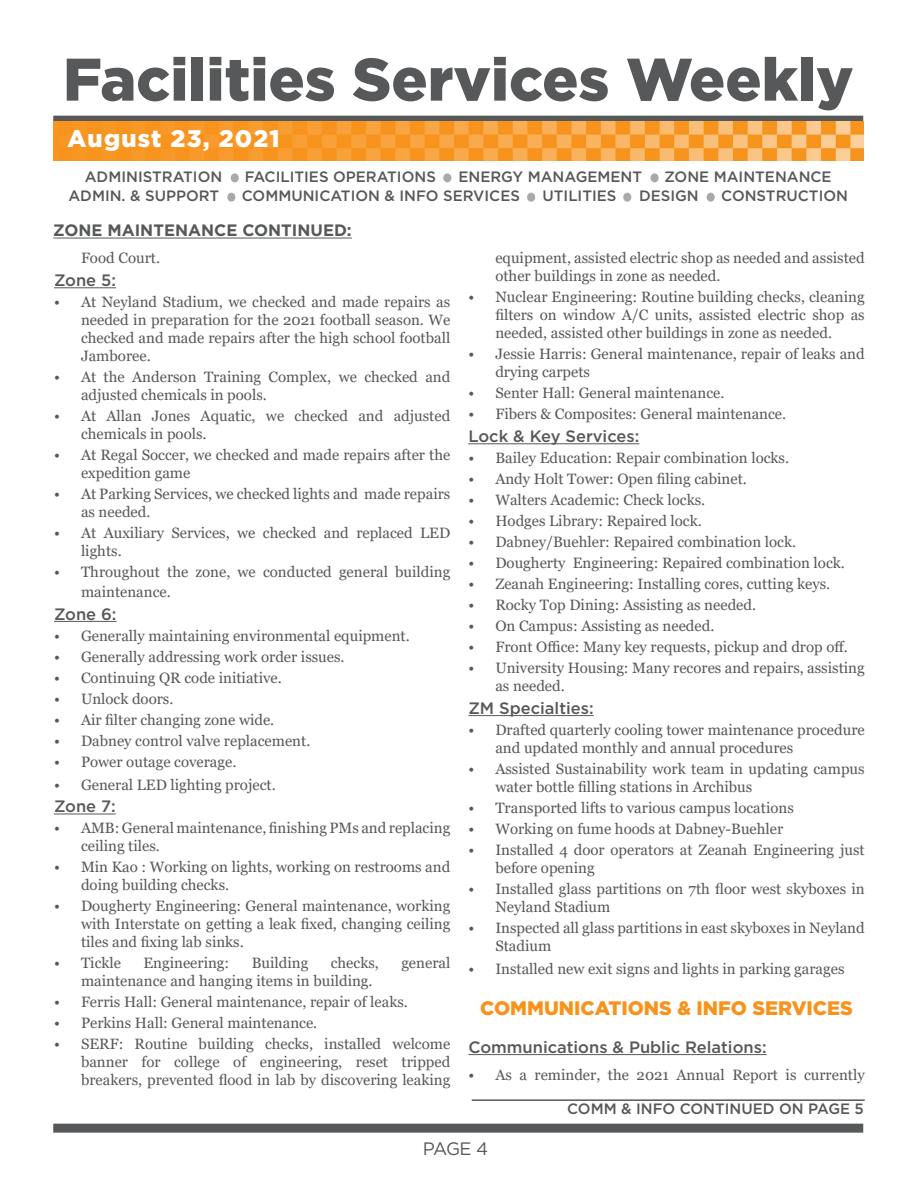
<style>
.page{position:relative;width:918px;height:1188px;background:#fff}
.page>*{position:absolute;margin:0;border:0;box-sizing:border-box;transform-origin:0 0}
.t1{font:900 60px "Gotham";color:#57585a}
.t2{font:900 24px "Gotham";letter-spacing:.05em;color:#fff}
.t3{font:900 19.5px "Gotham";color:#f7931d}
.t4{font:18px "Gotham";color:#57585a}
.t5{font:500 16.5px "Gotham";color:#57585a}
.t6{font:700 16.5px "Gotham";color:#57585a}
.t7{font:15px/18px "Georgia";color:#57585a}
.t8{font:500 15px "Gotham";color:#57585a}
</style>
<div class="page">
<div style="left:53px;top:1124px;width:810px;height:9px;background:#57585a"></div>
<div style="left:53px;top:116px;width:810px;height:6px;background:#57585a"></div>
<img style="left:53px;top:121px;width:810px;height:40px">
<hr style="left:54px;top:287px;width:62px;height:1px;background:#57585a">
<hr style="left:54px;top:621px;width:63px;height:1px;background:#57585a">
<hr style="left:54px;top:814px;width:62px;height:1px;background:#57585a">
<hr style="left:468px;top:443px;width:171px;height:1px;background:#57585a">
<hr style="left:468px;top:715px;width:126px;height:1px;background:#57585a">
<hr style="left:468px;top:1054px;width:299px;height:1px;background:#57585a">
<hr style="left:472px;top:1099px;width:393px;height:2px;background:#57585a">
<hr style="left:53px;top:238px;width:299px;height:1px;background:#57585a">
<div style="left:227px;top:193px;width:8px;height:9px;background:#a8a9ad;border-radius:50%"></div>
<div style="left:527px;top:193px;width:8px;height:9px;background:#a8a9ad;border-radius:50%"></div>
<div style="left:443px;top:173px;width:8px;height:9px;background:#a8a9ad;border-radius:50%"></div>
<div style="left:623px;top:193px;width:8px;height:9px;background:#a8a9ad;border-radius:50%"></div>
<div style="left:231px;top:173px;width:8px;height:9px;background:#a8a9ad;border-radius:50%"></div>
<div style="left:707px;top:193px;width:8px;height:9px;background:#a8a9ad;border-radius:50%"></div>
<div style="left:651px;top:173px;width:8px;height:9px;background:#a8a9ad;border-radius:50%"></div>
<p class="t1" style="left:63px;top:38px;width:792px">Facilities Services Weekly</p>
<p class="t2" style="left:68px;top:122px;width:214px">August 23, 2021</p>
<p class="t8" style="left:85px;top:167px;width:139px">ADMINISTRATION</p>
<p class="t8" style="left:245px;top:167px;width:193px">FACILITIES OPERATIONS</p>
<p class="t8" style="left:458px;top:167px;width:185px">ENERGY MANAGEMENT</p>
<p class="t8" style="left:665px;top:167px;width:169px">ZONE MAINTENANCE</p>
<p class="t8" style="left:68px;top:186px;width:152px">ADMIN. &amp; SUPPORT</p>
<p class="t8" style="left:242px;top:186px;width:280px">COMMUNICATION &amp; INFO SERVICES</p>
<p class="t8" style="left:543px;top:186px;width:75px">UTILITIES</p>
<p class="t8" style="left:639px;top:186px;width:61px">DESIGN</p>
<p class="t8" style="left:721px;top:186px;width:128px">CONSTRUCTION</p>
<p class="t6" style="left:53px;top:220px;width:300px">ZONE MAINTENANCE CONTINUED:</p>
<p class="t7" style="left:81px;top:249px;width:81px">Food Court.</p>
<p class="t5" style="left:54px;top:270px;width:64px">Zone 5:</p>
<p class="t7" style="left:81px;top:293px;width:371px;text-align:justify;text-indent:-27px">• At Neyland Stadium, we checked and made repairs as needed in preparation for the 2021 football season. We checked and made repairs after the high school football Jamboree.</p>
<p class="t7" style="left:81px;top:368px;width:371px;text-indent:-27px">• At the Anderson Training Complex, we checked and adjusted chemicals in pools.</p>
<p class="t7" style="left:81px;top:407px;width:371px;text-indent:-27px">• At Allan Jones Aquatic, we checked and adjusted chemicals in pools.</p>
<p class="t7" style="left:81px;top:446px;width:371px;text-indent:-27px">• At Regal Soccer, we checked and made repairs after the expedition game</p>
<p class="t7" style="left:81px;top:485px;width:371px;text-indent:-27px">• At Parking Services, we checked lights and made repairs as needed.</p>
<p class="t7" style="left:81px;top:524px;width:371px;text-indent:-27px">• At Auxiliary Services, we checked and replaced LED lights.</p>
<p class="t7" style="left:81px;top:562px;width:371px;line-height:19.8px;text-indent:-27px">• Throughout the zone, we conducted general building maintenance.</p>
<p class="t5" style="left:54px;top:603px;width:64px">Zone 6:</p>
<p class="t7" style="left:54px;top:627px;width:357px">• Generally maintaining environmental equipment.</p>
<p class="t7" style="left:54px;top:648px;width:292px">• Generally addressing work order issues.</p>
<p class="t7" style="left:54px;top:669px;width:229px">• Continuing QR code initiative.</p>
<p class="t7" style="left:54px;top:690px;width:121px">• Unlock doors.</p>
<p class="t7" style="left:54px;top:711px;width:222px">• Air filter changing zone wide.</p>
<p class="t7" style="left:54px;top:732px;width:258px">• Dabney control valve replacement.</p>
<p class="t7" style="left:54px;top:753px;width:184px">• Power outage coverage.</p>
<p class="t7" style="left:54px;top:776px;width:223px">• General LED lighting project.</p>
<p class="t5" style="left:54px;top:796px;width:63px">Zone 7:</p>
<p class="t7" style="left:81px;top:819px;width:371px;text-indent:-27px">• AMB: General maintenance, finishing PMs and replacing ceiling tiles.</p>
<p class="t7" style="left:81px;top:858px;width:371px;text-indent:-27px">• Min Kao : Working on lights, working on restrooms and doing building checks.</p>
<p class="t7" style="left:81px;top:897px;width:371px;text-align:justify;text-indent:-27px">• Dougherty Engineering: General maintenance, working with Interstate on getting a leak fixed, changing ceiling tiles and fixing lab sinks.</p>
<p class="t7" style="left:54px;top:954px;width:69px">• Tickle</p>
<p class="t7" style="left:143px;top:954px;width:87px">Engineering:</p>
<p class="t7" style="left:252px;top:954px;width:58px">Building</p>
<p class="t7" style="left:331px;top:954px;width:50px">checks,</p>
<p class="t7" style="left:401px;top:954px;width:50px">general</p>
<p class="t7" style="left:81px;top:972px;width:293px">maintenance and hanging items in building.</p>
<p class="t7" style="left:54px;top:993px;width:355px">• Ferris Hall: General maintenance, repair of leaks.</p>
<p class="t7" style="left:54px;top:1014px;width:265px">• Perkins Hall: General maintenance.</p>
<p class="t7" style="left:81px;top:1035px;width:371px;text-align:justify;text-indent:-27px">• SERF: Routine building checks, installed welcome banner for college of engineering, reset tripped breakers, prevented flood in lab by discovering leaking</p>
<p class="t7" style="left:495px;top:249px;width:371px">equipment, assisted electric shop as needed and assisted other buildings in zone as needed.</p>
<p class="t7" style="left:495px;top:288px;width:371px;text-align:justify;text-indent:-27px">• Nuclear Engineering: Routine building checks, cleaning filters on window A/C units, assisted electric shop as needed, assisted other buildings in zone as needed.</p>
<p class="t7" style="left:495px;top:345px;width:371px;text-indent:-27px">• Jessie Harris: General maintenance, repair of leaks and drying carpets</p>
<p class="t7" style="left:468px;top:384px;width:258px">• Senter Hall: General maintenance.</p>
<p class="t7" style="left:468px;top:405px;width:319px">• Fibers &amp; Composites: General maintenance.</p>
<p class="t5" style="left:468px;top:426px;width:173px">Lock &amp; Key Services:</p>
<p class="t7" style="left:468px;top:449px;width:322px">• Bailey Education: Repair combination locks.</p>
<p class="t7" style="left:468px;top:470px;width:280px">• Andy Holt Tower: Open filing cabinet.</p>
<p class="t7" style="left:468px;top:491px;width:238px">• Walters Academic: Check locks.</p>
<p class="t7" style="left:468px;top:512px;width:235px">• Hodges Library: Repaired lock.</p>
<p class="t7" style="left:468px;top:533px;width:329px">• Dabney/Buehler: Repaired combination lock.</p>
<p class="t7" style="left:468px;top:554px;width:378px">• Dougherty Engineering: Repaired combination lock.</p>
<p class="t7" style="left:468px;top:575px;width:363px">• Zeanah Engineering: Installing cores, cutting keys.</p>
<p class="t7" style="left:468px;top:596px;width:289px">• Rocky Top Dining: Assisting as needed.</p>
<p class="t7" style="left:468px;top:617px;width:248px">• On Campus: Assisting as needed.</p>
<p class="t7" style="left:468px;top:638px;width:381px">• Front Office: Many key requests, pickup and drop off.</p>
<p class="t7" style="left:495px;top:659px;width:371px;text-indent:-27px">• University Housing: Many recores and repairs, assisting as needed.</p>
<p class="t5" style="left:468px;top:697px;width:127px">ZM Specialties:</p>
<p class="t7" style="left:495px;top:721px;width:371px;text-indent:-27px">• Drafted quarterly cooling tower maintenance procedure and updated monthly and annual procedures</p>
<p class="t7" style="left:495px;top:760px;width:371px;text-indent:-27px">• Assisted Sustainability work team in updating campus water bottle filling stations in Archibus</p>
<p class="t7" style="left:468px;top:799px;width:327px">• Transported lifts to various campus locations</p>
<p class="t7" style="left:468px;top:820px;width:316px">• Working on fume hoods at Dabney-Buehler</p>
<p class="t7" style="left:495px;top:841px;width:371px;text-indent:-27px">• Installed 4 door operators at Zeanah Engineering just before opening</p>
<p class="t7" style="left:495px;top:880px;width:371px;text-indent:-27px">• Installed glass partitions on 7th floor west skyboxes in<br>Neyland Stadium</p>
<p class="t7" style="left:495px;top:919px;width:371px;text-indent:-27px">• Inspected all glass partitions in east skyboxes in Neyland<br>Stadium</p>
<p class="t7" style="left:468px;top:960px;width:378px">• Installed new exit signs and lights in parking garages</p>
<p class="t3" style="left:480px;top:995px;width:374px">COMMUNICATIONS &amp; INFO SERVICES</p>
<p class="t5" style="left:468px;top:1036px;width:300px">Communications &amp; Public Relations:</p>
<p class="t7" style="left:468px;top:1066px;width:398px">• As a reminder, the 2021 Annual Report is currently</p>
<p class="t8" style="left:567px;top:1099px;width:298px">COMM &amp; INFO CONTINUED ON PAGE 5</p>
<p class="t4" style="left:423px;top:1137px;width:67px">PAGE 4</p>
</div>
